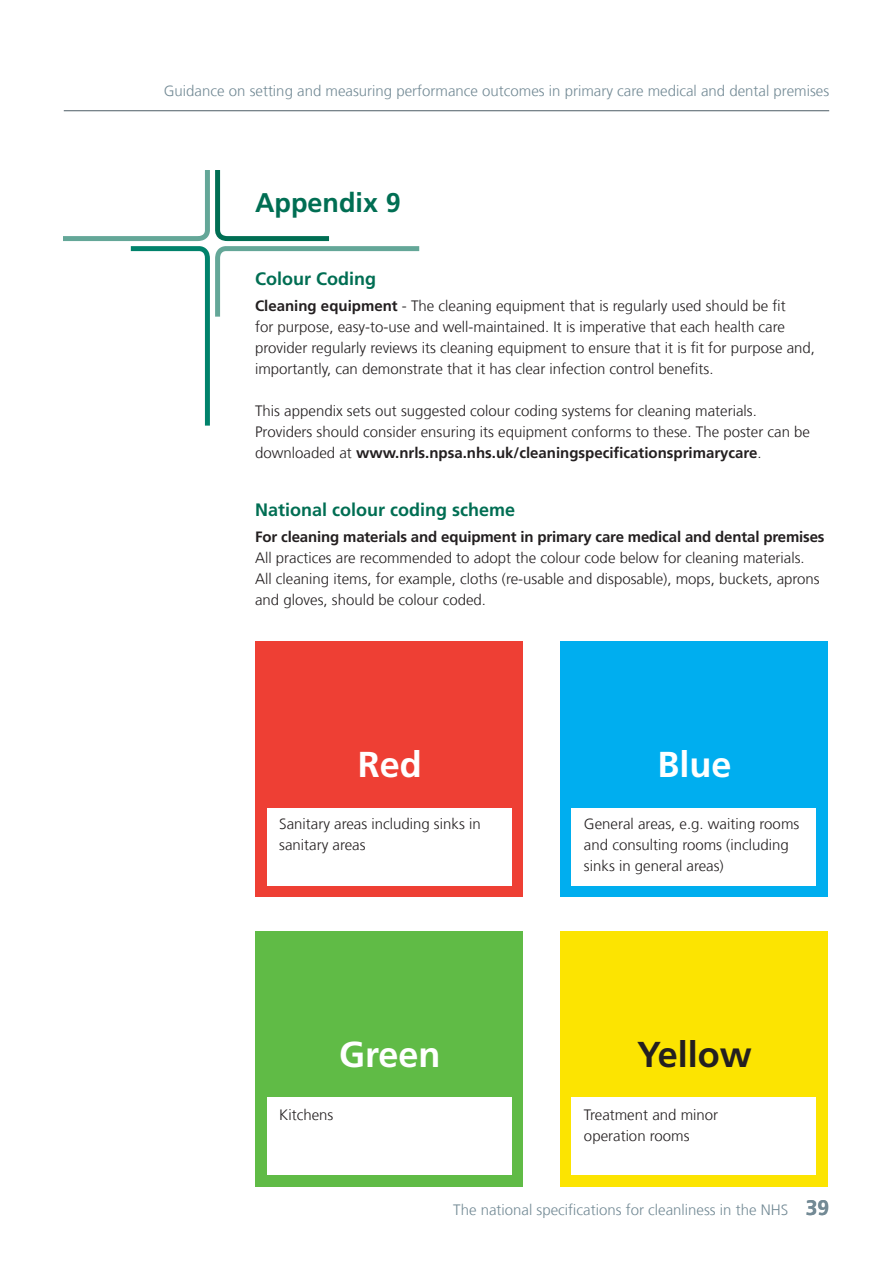
<style>
.page{position:relative;width:893px;height:1263px;background:#fff}
.page>*{position:absolute;margin:0;border:0;box-sizing:border-box;transform-origin:0 0}
.t1{font:700 36px "Frutiger LT Com";color:#fff}
.t2{font:700 36px "Frutiger LT Com";color:#231f20}
.t3{font:700 27px "Frutiger LT Com";color:#006e53}
.Body_copy{font:700 18px "Frutiger LT Com";color:#006e53}
.Body_copy-2{font:300 15px/21px "Frutiger LT Com";color:#231f20}
.t4{font:300 15px "Frutiger LT Com";color:#738a95}
.Body_copy-3{font:700 15px "Frutiger LT Com";letter-spacing:-.01em;color:#231f20}
.s1{font-weight:700}
</style>
<div class="page">
<hr style="left:64px;top:110px;width:765px;height:1px;background:#4c5c65">
<svg style="left:64px;top:170px;width:355px;height:256px"></svg>
<div style="left:255px;top:642px;width:268px;height:255px;background:#ee3f34"></div>
<div style="left:255px;top:931px;width:268px;height:255px;background:#60bb46"></div>
<div style="left:560px;top:642px;width:268px;height:255px;background:#00aeef"></div>
<div style="left:560px;top:931px;width:268px;height:255px;background:#fce401"></div>
<div style="left:267px;top:808px;width:244px;height:78px;background:#fff"></div>
<div style="left:267px;top:1097px;width:244px;height:78px;background:#fff"></div>
<div style="left:572px;top:808px;width:244px;height:78px;background:#fff"></div>
<div style="left:572px;top:1097px;width:244px;height:78px;background:#fff"></div>
<p class="t4" style="left:164px;top:82px;width:667px">Guidance on setting and measuring performance outcomes in primary care medical and dental premises</p>
<p class="t3" style="left:255px;top:186px;width:145px">Appendix 9</p>
<p class="Body_copy" style="left:255px;top:269px;width:122px">Colour Coding</p>
<p class="Body_copy-2" style="left:255px;top:295px;width:561px"><span class="s1">Cleaning equipment</span> - The cleaning equipment that is regularly used should be fit<br>for purpose, easy-to-use and well-maintained. It is imperative that each health care provider regularly reviews its cleaning equipment to ensure that it is fit for purpose and, importantly, can demonstrate that it has clear infection control benefits.</p>
<p class="Body_copy-2" style="left:255px;top:400px;width:556px">This appendix sets out suggested colour coding systems for cleaning materials.<br>Providers should consider ensuring its equipment conforms to these. The poster can be downloaded at <span class="s1">www.nrls.npsa.nhs.uk/cleaningspecificationsprimarycare</span>.</p>
<p class="Body_copy" style="left:255px;top:500px;width:262px">National colour coding scheme</p>
<p class="Body_copy-3" style="left:255px;top:528px;width:571px">For cleaning materials and equipment in primary care medical and dental premises</p>
<p class="Body_copy-2" style="left:255px;top:547px;width:566px">All practices are recommended to adopt the colour code below for cleaning materials.<br>All cleaning items, for example, cloths (re-usable and disposable), mops, buckets, aprons and gloves, should be colour coded.</p>
<p class="t1" style="left:358px;top:743px;width:66px">Red</p>
<p class="t1" style="left:657px;top:743px;width:76px">Blue</p>
<p class="Body_copy-2" style="left:279px;top:814px;width:203px">Sanitary areas including sinks in sanitary areas</p>
<p class="Body_copy-2" style="left:584px;top:814px;width:217px">General areas, e.g. waiting rooms and consulting rooms (including sinks in general areas)</p>
<p class="t1" style="left:339px;top:1033px;width:103px">Green</p>
<p class="t2" style="left:637px;top:1033px;width:116px">Yellow</p>
<p class="Body_copy-2" style="left:279px;top:1104px;width:56px">Kitchens</p>
<p class="Body_copy-2" style="left:584px;top:1104px;width:136px">Treatment and minor operation rooms</p>
<p class="t4" style="left:453px;top:1201px;width:337px">The national specifications for cleanliness in the NHS</p>
</div>
